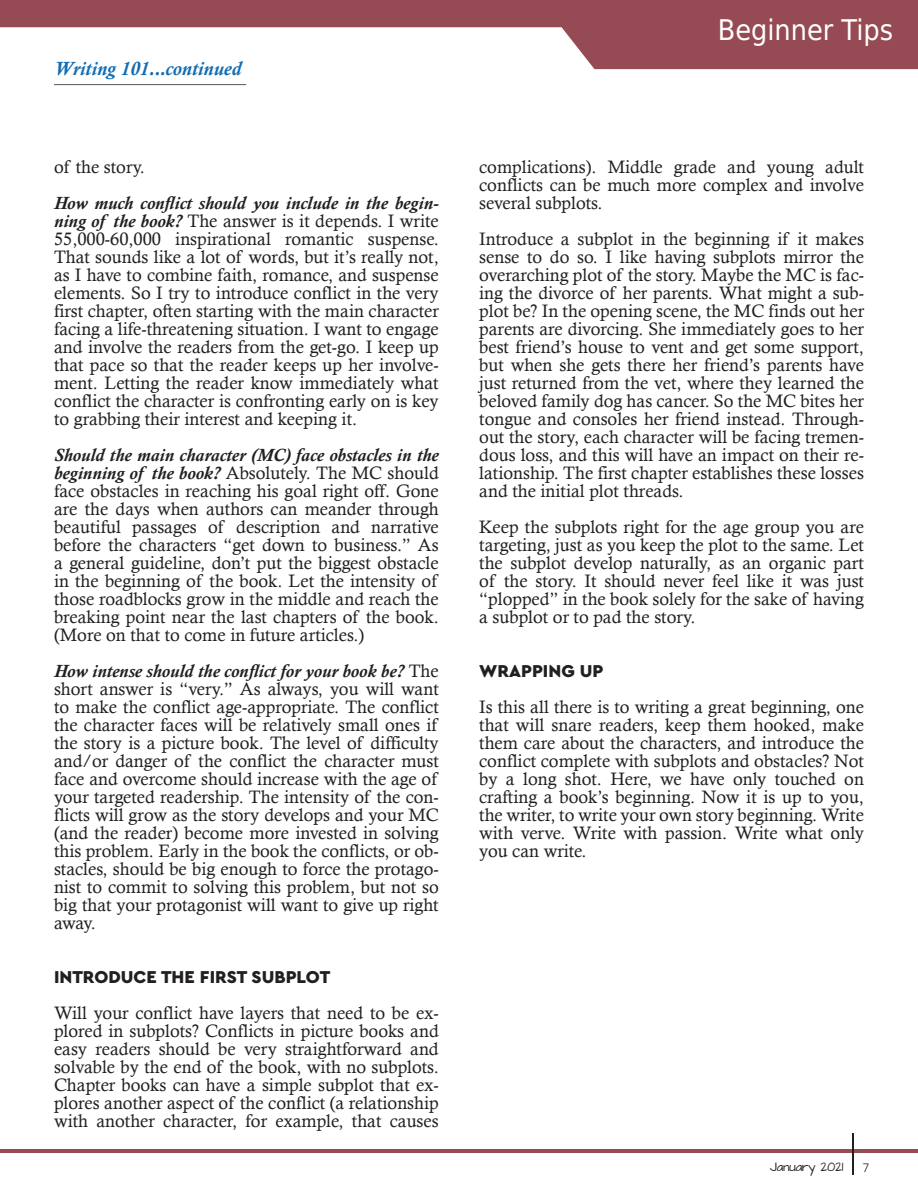
<style>
.page{position:relative;width:918px;height:1188px;background:#fff}
.page>*{position:absolute;margin:0;border:0;box-sizing:border-box;transform-origin:0 0}
.t1{font:28.5px "DejaVu Sans Condensed";color:#fff}
.t2{font:italic 700 19.5px "Calisto";color:#126cb3}
.t3{font:18px/18px "Calisto";color:#231f20;text-align:justify}
.t4{font:900 18px "Cera Pro";color:#231f20}
.t5{font:300 13.5px "Calibri";color:#231f20}
.t6{font:10.2px "Architects Daughter";color:#231f20}
.s1{font-weight:700;font-style:italic}
</style>
<div class="page">
<hr style="left:0;top:1149px;width:918px;height:4px;background:#964a53">
<hr style="left:852px;top:1133px;width:2px;height:42px;background:#231f20">
<svg style="left:0;top:0;width:918px;height:69px;fill:#964a53"></svg>
<hr style="left:54px;top:84px;width:192px;height:1px;background:#57585a">
<p class="t2" style="left:54px;top:57px;width:189px">Writing 101...continued</p>
<p class="t3" style="left:54px;top:157px;width:93px">of the story.</p>
<p class="t3" style="left:54px;top:193px;width:386px"><span class="s1">How much conflict should you include in the begin&shy;ning of the book?</span> The answer is it depends. I write 55,000-60,000 inspirational romantic suspense.<br>That sounds like a lot of words, but it’s really not, as I have to combine faith, romance, and suspense elements. So I try to introduce conflict in the very first chapter, often starting with the main character facing a life-threatening situation. I want to engage and involve the readers from the get-go. I keep up that pace so that the reader keeps up her involve&shy;ment. Letting the reader know immediately what conflict the character is confronting early on is key to grabbing their interest and keeping it.</p>
<p class="t3" style="left:54px;top:445px;width:386px"><span class="s1">Should the main character (MC) face obstacles in the beginning of the book?</span> Absolutely. The MC should face obstacles in reaching his goal right off. Gone are the days when authors can meander through beautiful passages of description and narrative before the characters “get down to business.” As a general guideline, don’t put the biggest obstacle in the beginning of the book. Let the intensity of those roadblocks grow in the middle and reach the breaking point near the last chapters of the book. (More on that to come in future articles.)</p>
<p class="t3" style="left:54px;top:661px;width:386px"><span class="s1">How intense should the conflict for your book be?</span> The short answer is “very.” As always, you will want to make the conflict age-appropriate. The conflict the character faces will be relatively small ones if the story is a picture book. The level of difficulty and/or danger of the conflict the character must face and overcome should increase with the age of your targeted readership. The intensity of the con&shy;flicts will grow as the story develops and your MC (and the reader) become more invested in solving this problem. Early in the book the conflicts, or ob&shy;stacles, should be big enough to force the protago&shy;nist to commit to solving this problem, but not so big that your protagonist will want to give up right away.</p>
<p class="t4" style="left:54px;top:965px;width:278px">INTRODUCE THE FIRST SUBPLOT</p>
<p class="t3" style="left:54px;top:1003px;width:386px">Will your conflict have layers that need to be ex&shy;plored in subplots? Conflicts in picture books and easy readers should be very straightforward and solvable by the end of the book, with no subplots.<br>Chapter books can have a simple subplot that ex&shy;plores another aspect of the conflict (a relationship with another character, for example, that causes</p>
<p class="t1" style="left:718px;top:7px;width:177px">Beginner Tips</p>
<p class="t3" style="left:479px;top:157px;width:386px">complications). Middle grade and young adult conflicts can be much more complex and involve several subplots.</p>
<p class="t3" style="left:479px;top:229px;width:386px">Introduce a subplot in the beginning if it makes sense to do so. I like having subplots mirror the overarching plot of the story. Maybe the MC is fac&shy;ing the divorce of her parents. What might a sub&shy;plot be? In the opening scene, the MC finds out her parents are divorcing. She immediately goes to her best friend’s house to vent and get some support, but when she gets there her friend’s parents have just returned from the vet, where they learned the beloved family dog has cancer. So the MC bites her tongue and consoles her friend instead. Through&shy;out the story, each character will be facing tremen&shy;dous loss, and this will have an impact on their re&shy;lationship. The first chapter establishes these losses and the initial plot threads.</p>
<p class="t3" style="left:479px;top:517px;width:386px">Keep the subplots right for the age group you are targeting, just as you keep the plot to the same. Let the subplot develop naturally, as an organic part of the story. It should never feel like it was just “plopped” in the book solely for the sake of having a subplot or to pad the story.</p>
<p class="t4" style="left:479px;top:659px;width:126px">WRAPPING UP</p>
<p class="t3" style="left:479px;top:697px;width:386px">Is this all there is to writing a great beginning, one that will snare readers, keep them hooked, make them care about the characters, and introduce the conflict complete with subplots and obstacles? Not by a long shot. Here, we have only touched on crafting a book’s beginning. Now it is up to you, the writer, to write your own story beginning. Write with verve. Write with passion. Write what only you can write.</p>
<p class="t6" style="left:770px;top:1159px;width:75px">January 2021</p>
<p class="t5" style="left:862px;top:1159px;width:8px">7</p>
</div>
